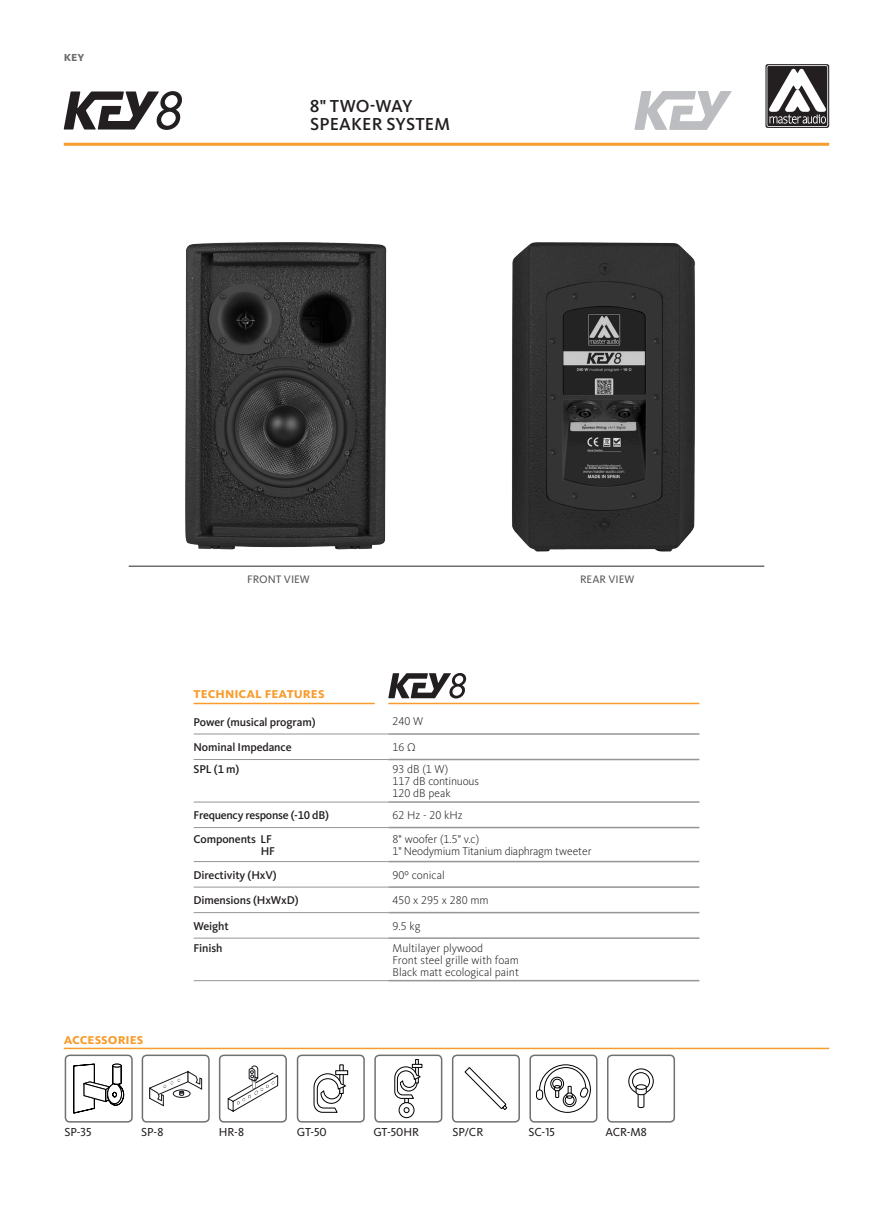
<style>
.page{position:relative;width:893px;height:1212px;background:#fff}
.page>*{position:absolute;margin:0;border:0;box-sizing:border-box;transform-origin:0 0}
.INTRO_P_ENG{font:500 18px/18px "Kievit OT";letter-spacing:.01em;color:#231f20}
.t1{font:700 15px "Kievit OT";color:#f89c2d}
.t2{font:700 13.5px "Kievit OT";color:#6c6d70}
.t3{font:12px "Kievit OT MA Book";color:#231f20}
.t4{font:300 11.7px/12px "Kievit OT";color:#231f20}
.t5{font:500 11.7px "Kievit OT";letter-spacing:-.01em;color:#231f20}
.t6{font:300 11.7px "Kievit OT";letter-spacing:-.02em;color:#231f20}
.t7{font:11.25px "Kievit OT";color:#57585a}
</style>
<div class="page">
<svg style="left:765px;top:64px;width:64px;height:64px"></svg>
<svg style="left:767px;top:65px;width:61px;height:62px"></svg>
<hr style="left:64px;top:143px;width:765px;height:3px;background:#f89c2d">
<hr style="left:194px;top:703px;width:181px;height:1px;background:#f89c2d">
<hr style="left:388px;top:703px;width:311px;height:1px;background:#f89c2d">
<hr style="left:388px;top:937px;width:311px;height:2px;background:#939598">
<hr style="left:388px;top:980px;width:311px;height:1px;background:#939598">
<hr style="left:388px;top:827px;width:311px;height:1px;background:#939598">
<hr style="left:388px;top:861px;width:311px;height:1px;background:#939598">
<hr style="left:388px;top:886px;width:311px;height:2px;background:#939598">
<hr style="left:388px;top:912px;width:311px;height:1px;background:#939598">
<hr style="left:194px;top:734px;width:194px;height:1px;background:#939598">
<hr style="left:194px;top:887px;width:194px;height:1px;background:#939598">
<hr style="left:194px;top:912px;width:194px;height:1px;background:#939598">
<hr style="left:194px;top:938px;width:194px;height:1px;background:#939598">
<hr style="left:194px;top:980px;width:194px;height:1px;background:#939598">
<hr style="left:194px;top:759px;width:194px;height:1px;background:#939598">
<hr style="left:194px;top:802px;width:194px;height:1px;background:#939598">
<hr style="left:194px;top:827px;width:194px;height:1px;background:#939598">
<hr style="left:194px;top:861px;width:194px;height:1px;background:#939598">
<hr style="left:388px;top:801px;width:311px;height:2px;background:#939598">
<hr style="left:388px;top:733px;width:311px;height:2px;background:#939598">
<hr style="left:388px;top:759px;width:311px;height:1px;background:#939598">
<hr style="left:64px;top:1048px;width:765px;height:1px;background:#f89c2d">
<div style="left:297px;top:1054px;width:68px;height:68px;border:2px solid #707070;border-radius:4px"></div>
<svg style="left:314px;top:1073px;width:34px;height:40px"></svg>
<div style="left:335px;top:1070px;width:13px;height:5px;border:1px solid #000"></div>
<div style="left:374px;top:1054px;width:68px;height:68px;border:2px solid #707070;border-radius:4px"></div>
<div style="left:415px;top:1059px;width:4px;height:24px;border:1px solid #000"></div>
<div style="left:399px;top:1102px;width:15px;height:16px;border:1px solid #000;border-radius:50%"></div>
<svg style="left:394px;top:1064px;width:28px;height:51px"></svg>
<div style="left:452px;top:1054px;width:68px;height:68px;border:2px solid #707070;border-radius:4px"></div>
<svg style="left:464px;top:1067px;width:43px;height:43px"></svg>
<div style="left:607px;top:1054px;width:68px;height:68px;border:2px solid #707070;border-radius:4px"></div>
<svg style="left:629px;top:1069px;width:24px;height:24px"></svg>
<div style="left:629px;top:1069px;width:24px;height:25px;border:1px solid #000;border-radius:50%"></div>
<div style="left:632px;top:1073px;width:17px;height:17px;background:#fff;border-radius:50%"></div>
<div style="left:632px;top:1072px;width:18px;height:18px;border:1px solid #000;border-radius:50%"></div>
<svg style="left:636px;top:1086px;width:11px;height:22px"></svg>
<hr style="left:636px;top:1085px;width:10px;height:4px;background:#fff;border-radius:50%">
<div style="left:636px;top:1084px;width:10px;height:5px;border:1px solid #000;border-radius:50%"></div>
<div style="left:529px;top:1054px;width:68px;height:68px;border:2px solid #707070;border-radius:4px"></div>
<svg style="left:539px;top:1064px;width:52px;height:49px"></svg>
<div style="left:536px;top:1090px;width:7px;height:9px;background:#fff;border-radius:3px"></div>
<div style="left:536px;top:1090px;width:7px;height:9px;border:1px solid #000;border-radius:3px"></div>
<div style="left:65px;top:1054px;width:68px;height:68px;border:2px solid #707070;border-radius:4px"></div>
<svg style="left:73px;top:1064px;width:51px;height:49px"></svg>
<div style="left:142px;top:1054px;width:68px;height:68px;border:2px solid #707070;border-radius:4px"></div>
<svg style="left:149px;top:1071px;width:53px;height:35px"></svg>
<hr style="left:129px;top:565px;width:635px;height:2px;background:#6c6d70">
<img style="left:144px;top:242px;width:273px;height:324px">
<img style="left:477px;top:242px;width:254px;height:324px">
<svg style="left:388px;top:673px;width:79px;height:25px"></svg>
<svg style="left:64px;top:91px;width:118px;height:39px"></svg>
<svg style="left:634px;top:91px;width:98px;height:39px"></svg>
<div style="left:219px;top:1054px;width:68px;height:68px;border:2px solid #707070;border-radius:4px"></div>
<svg style="left:228px;top:1065px;width:50px;height:47px"></svg>
<p class="t2" style="left:64px;top:48px;width:22px">key</p>
<p class="INTRO_P_ENG" style="left:310px;top:97px;width:142px">8" TWO-WAY<br>SPEAKER SYSTEM</p>
<p class="t1" style="left:64px;top:1029px;width:81px">accessories</p>
<p class="t7" style="left:247px;top:572px;width:64px">FRONT VIEW</p>
<p class="t7" style="left:580px;top:572px;width:56px">REAR VIEW</p>
<p class="t1" style="left:194px;top:684px;width:133px">technical features</p>
<p class="t5" style="left:194px;top:714px;width:123px">Power (musical program)</p>
<p class="t4" style="left:393px;top:715px;width:32px">240 W</p>
<p class="t5" style="left:194px;top:740px;width:100px">Nominal Impedance</p>
<p class="t4" style="left:393px;top:741px;width:25px">16 Ω</p>
<p class="t5" style="left:194px;top:762px;width:47px">SPL (1 m)</p>
<p class="t4" style="left:393px;top:763px;width:88px">93 dB (1 W)<br>117 dB continuous<br>120 dB peak</p>
<p class="t5" style="left:194px;top:808px;width:137px">Frequency response (-10 dB)</p>
<p class="t4" style="left:393px;top:809px;width:71px">62 Hz - 20 kHz</p>
<p class="t5" style="left:194px;top:832px;width:80px">Components LF</p>
<p class="t5" style="left:261px;top:844px;width:16px">HF</p>
<p class="t4" style="left:393px;top:833px;width:88px">8" woofer (1.5" v.c)</p>
<p class="t6" style="left:393px;top:844px;width:200px">1" Neodymium Titanium diaphragm tweeter</p>
<p class="t5" style="left:194px;top:868px;width:85px">Directivity (HxV)</p>
<p class="t4" style="left:393px;top:869px;width:54px">90º conical</p>
<p class="t5" style="left:194px;top:893px;width:106px">Dimensions (HxWxD)</p>
<p class="t4" style="left:393px;top:894px;width:98px">450 x 295 x 280 mm</p>
<p class="t5" style="left:194px;top:919px;width:37px">Weight</p>
<p class="t4" style="left:393px;top:920px;width:29px">9.5 kg</p>
<p class="t5" style="left:194px;top:941px;width:30px">Finish</p>
<p class="t4" style="left:393px;top:942px;width:92px">Multilayer plywood</p>
<p class="t4" style="left:393px;top:954px;width:128px">Front steel grille with foam</p>
<p class="t4" style="left:393px;top:966px;width:128px">Black matt ecological paint</p>
<p class="t3" style="left:64px;top:1125px;width:29px">SP-35</p>
<p class="t3" style="left:219px;top:1125px;width:27px">HR-8</p>
<p class="t3" style="left:141px;top:1125px;width:24px">SP-8</p>
<p class="t3" style="left:297px;top:1125px;width:32px">GT-50</p>
<p class="t3" style="left:373px;top:1125px;width:47px">GT-50HR</p>
<p class="t3" style="left:453px;top:1125px;width:32px">SP/CR</p>
<p class="t3" style="left:528px;top:1125px;width:28px">SC-15</p>
<p class="t3" style="left:605px;top:1125px;width:43px">ACR-M8</p>
</div>
